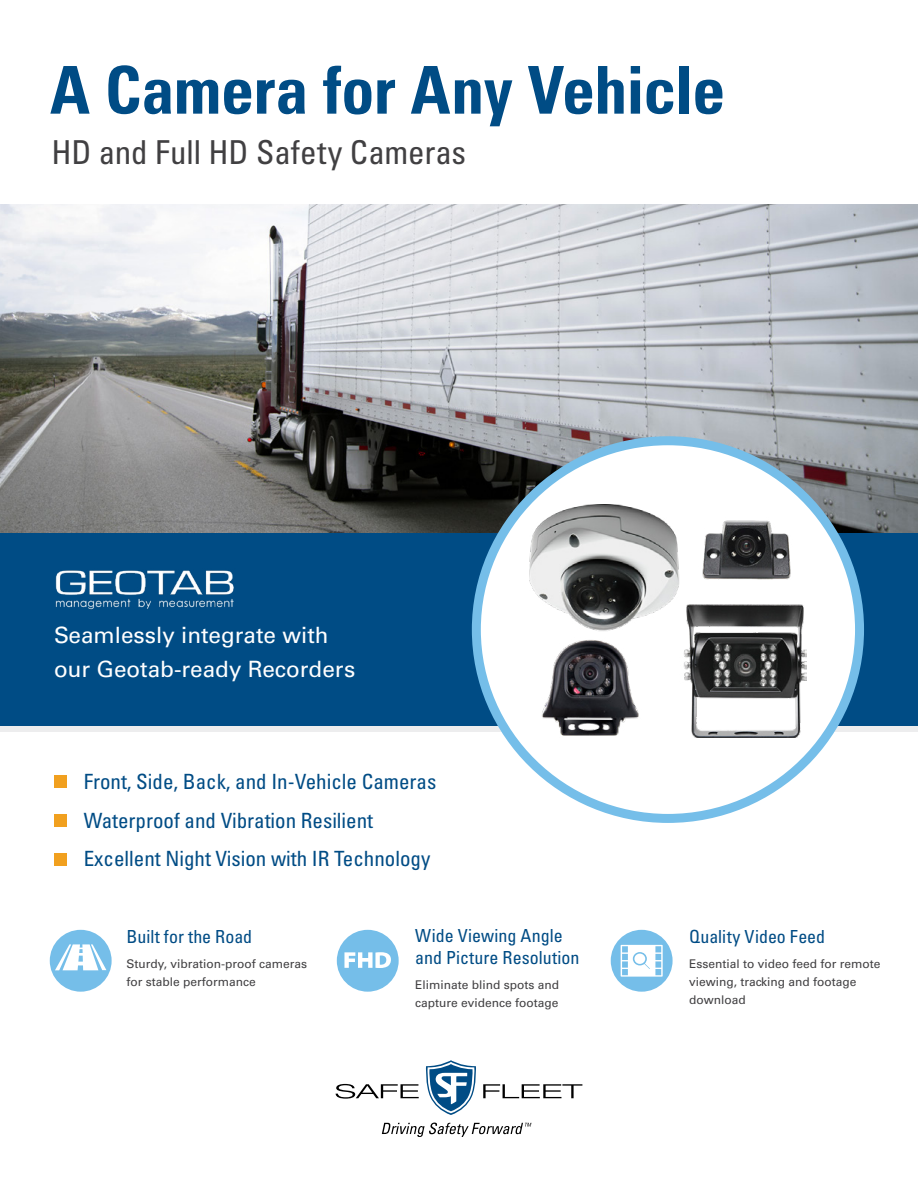
<style>
.page{position:relative;width:918px;height:1188px;background:#fff}
.page>*{position:absolute;margin:0;border:0;box-sizing:border-box;transform-origin:0 0}
.t1{font:700 condensed 66px "Univers LT Pro";letter-spacing:-.01em;color:#004c85}
.t2{font:condensed 33px "Univers LT Pro";color:#414042}
.t3{font:22.5px/34.5px "Univers LT Pro 55 Roman";color:#fff}
.t4{font:condensed 21px/38.7px "Univers LT Pro";color:#004c85}
.t5{font:condensed 18px/21.6px "Univers LT Pro";color:#004c85}
.t6{font:12px/18px "Univers LT Pro 55 Roman";color:#414042}
</style>
<div class="page">
<img style="left:0;top:204px;width:918px;height:330px">
<div style="left:0;top:534px;width:918px;height:192px;background:#004c85"></div>
<div style="left:54px;top:854px;width:12px;height:12px;background:#f1a01f"></div>
<div style="left:54px;top:814px;width:12px;height:13px;background:#f1a01f"></div>
<div style="left:54px;top:775px;width:12px;height:12px;background:#f1a01f"></div>
<div style="left:50px;top:930px;width:62px;height:62px;background:#75bee9;border-radius:50%"></div>
<div style="left:611px;top:930px;width:62px;height:62px;background:#75bee9;border-radius:50%"></div>
<svg style="left:382px;top:1123px;width:149px;height:14px"></svg>
<svg style="left:336px;top:1084px;width:83px;height:15px"></svg>
<svg style="left:483px;top:1084px;width:99px;height:14px"></svg>
<svg style="left:425px;top:1060px;width:51px;height:55px"></svg>
<svg style="left:55px;top:944px;width:51px;height:26px"></svg>
<div style="left:337px;top:930px;width:62px;height:62px;background:#75bee9;border-radius:50%"></div>
<svg style="left:621px;top:945px;width:42px;height:32px"></svg>
<div style="left:634px;top:954px;width:11px;height:10px;background:#fff;border-radius:50%"></div>
<img style="left:55px;top:570px;width:179px;height:39px">
<div style="left:476px;top:441px;width:384px;height:377px;background:#fff;border-radius:50%"></div>
<div style="left:472px;top:436px;width:392px;height:387px;border:9px solid #75bee9;border-radius:50%"></div>
<img style="left:530px;top:505px;width:277px;height:232px">
<svg style="left:344px;top:952px;width:47px;height:16px"></svg>
<h1 class="t1" style="left:50px;top:50px;width:677px">A Camera for Any Vehicle</h1>
<h2 class="t2" style="left:51px;top:132px;width:416px">HD and Full HD Safety Cameras</h2>
<h3 class="t3" style="left:54px;top:616px;width:303px">Seamlessly integrate with our Geotab-ready Recorders</h3>
<h3 class="t4" style="left:84px;top:762px;width:354px">Front, Side, Back, and In-Vehicle Cameras<br>Waterproof and Vibration Resilient<br>Excellent Night Vision with IR Technology</h3>
<h3 class="t5" style="left:127px;top:925px;width:127px">Built for the Road</h3>
<p class="t6" style="left:127px;top:954px;width:182px">Sturdy, vibration-proof cameras for stable performance</p>
<h3 class="t5" style="left:415px;top:925px;width:166px">Wide Viewing Angle and Picture Resolution</h3>
<p class="t6" style="left:415px;top:975px;width:146px">Eliminate blind spots and capture evidence footage</p>
<h3 class="t5" style="left:689px;top:925px;width:138px">Quality Video Feed</h3>
<p class="t6" style="left:689px;top:954px;width:193px">Essential to video feed for remote viewing, tracking and footage download</p>
</div>
